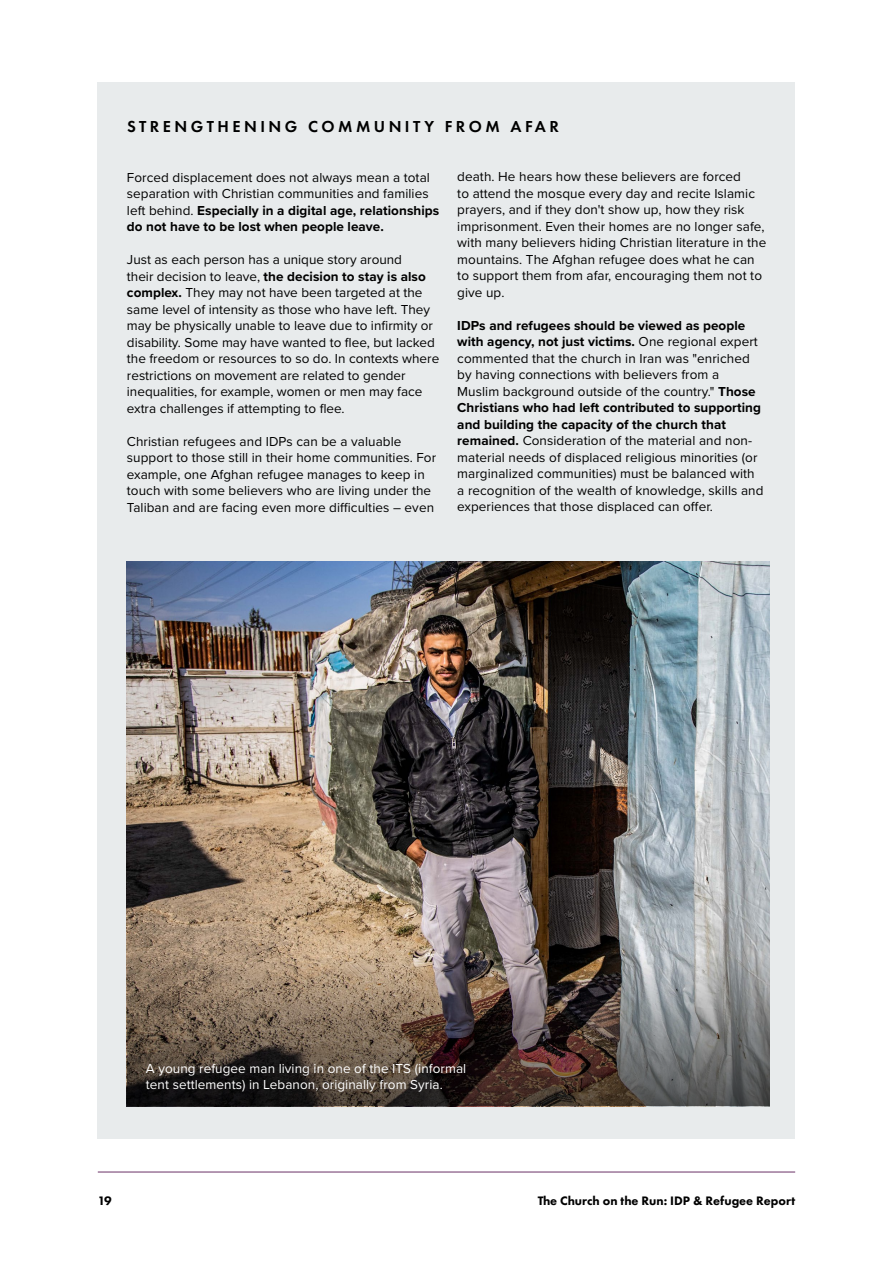
<style>
.page{position:relative;width:893px;height:1263px;background:#fff}
.page>*{position:absolute;margin:0;border:0;box-sizing:border-box;transform-origin:0 0}
.t1{font:600 16.5px "Futura PT";letter-spacing:.21em;color:#000}
.t2{font:13.5px/16.5px "Proxima Nova";letter-spacing:.005em;color:#000}
.t3{font:13.5px/16.5px "Proxima Nova";letter-spacing:.005em;color:#fff}
.t4{font:800 12.75px "Futura PT";color:#000}
.s1{font-weight:700}
</style>
<div class="page">
<hr style="left:98px;top:1172px;width:697px;height:1px;background:#6b3267">
<div style="left:98px;top:83px;width:697px;height:1055px;background:#e8ebec"></div>
<img style="left:127px;top:561px;width:643px;height:363px">
<img style="left:127px;top:924px;width:643px;height:182px">
<p class="t1" style="left:127px;top:116px;width:433px">STRENGTHENING COMMUNITY FROM AFAR</p>
<p class="t2" style="left:127px;top:168px;width:314px">Forced displacement does not always mean a total separation with Christian communities and families left behind. <span class="s1">Especially in a digital age, relationships do not have to be lost when people leave.</span></p>
<p class="t2" style="left:127px;top:251px;width:314px">Just as each person has a unique story around<br>their decision to leave, <span class="s1">the decision to stay is also complex.</span> They may not have been targeted at the same level of intensity as those who have left. They may be physically unable to leave due to infirmity or disability. Some may have wanted to flee, but lacked the freedom or resources to so do. In contexts where restrictions on movement are related to gender inequalities, for example, women or men may face extra challenges if attempting to flee.</p>
<p class="t2" style="left:127px;top:432px;width:311px">Christian refugees and IDPs can be a valuable support to those still in their home communities. For example, one Afghan refugee manages to keep in touch with some believers who are living under the Taliban and are facing even more difficulties – even</p>
<p class="t2" style="left:457px;top:168px;width:310px">death. He hears how these believers are forced<br>to attend the mosque every day and recite Islamic prayers, and if they don't show up, how they risk imprisonment. Even their homes are no longer safe, with many believers hiding Christian literature in the mountains. The Afghan refugee does what he can to support them from afar, encouraging them not to give up.</p>
<p class="t2" style="left:457px;top:317px;width:308px"><span class="s1">IDPs and refugees should be viewed as people with agency, not just victims.</span> One regional expert commented that the church in Iran was "enriched by having connections with believers from a Muslim background outside of the country." <span class="s1">Those Christians who had left contributed to supporting and building the capacity of the church that remained.</span> Consideration of the material and non&shy;material needs of displaced religious minorities (or marginalized communities) must be balanced with a recognition of the wealth of knowledge, skills and experiences that those displaced can offer.</p>
<p class="t3" style="left:146px;top:1059px;width:322px">A young refugee man living in one of the ITS (informal tent settlements) in Lebanon, originally from Syria.</p>
<p class="t4" style="left:98px;top:1192px;width:16px">19</p>
<p class="t4" style="left:538px;top:1192px;width:259px">The Church on the Run: IDP &amp; Refugee Report</p>
</div>
